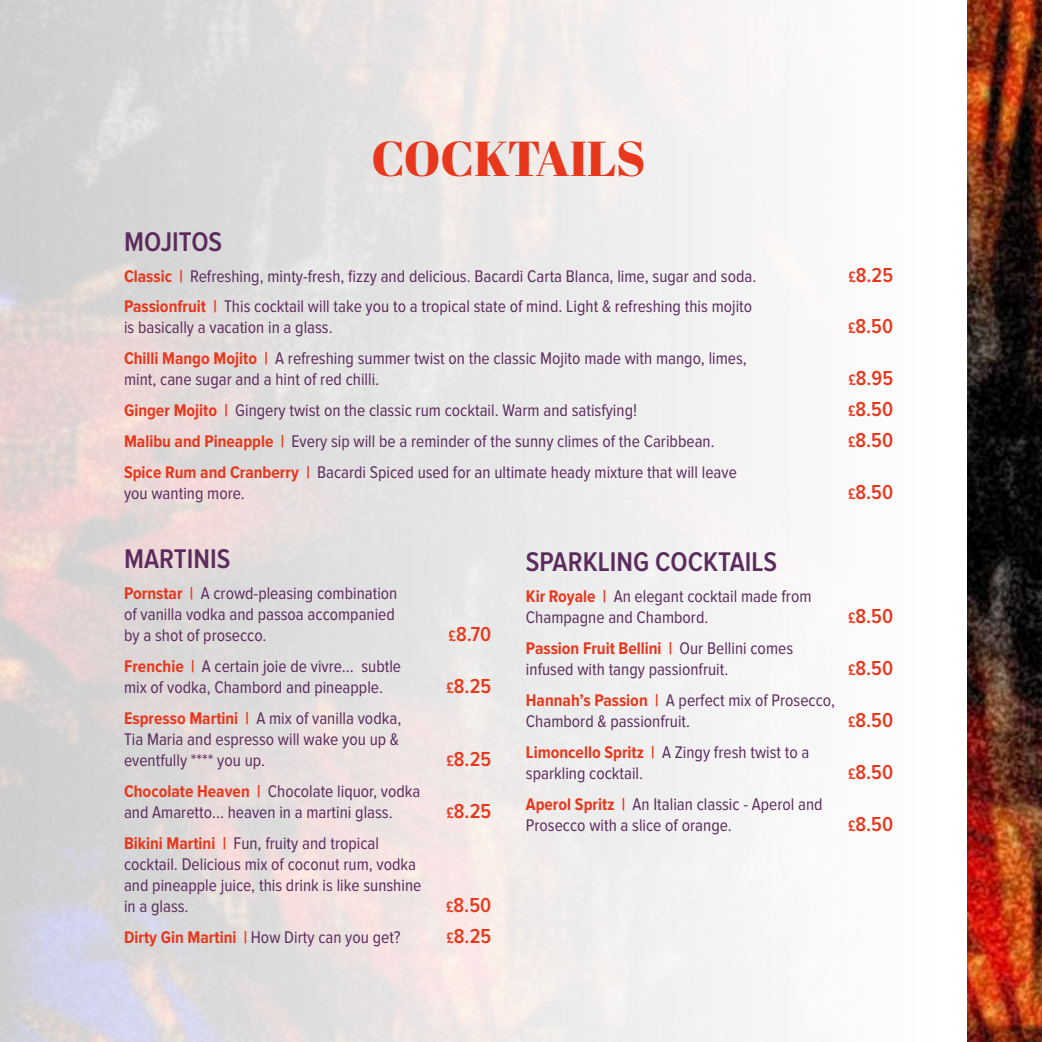
<style>
.page{position:relative;width:1042px;height:1042px;background:#fff}
.page>*{position:absolute;margin:0;border:0;box-sizing:border-box;transform-origin:0 0}
.t1{font:49px "Abril Fatface";color:#e7381d}
.t2{font:600 28px "Proxima Nova Cond";color:#5c2b5d}
.t3{font:600 21px "Proxima Nova Cond";color:#e7381d}
.t4{font:17.5px/21px "Proxima Nova Cond";color:#5c2b5d}
.s1{font-weight:700;color:#e7381d}
.s2{font-size:15.75px}
</style>
<div class="page">
<img style="left:967px;top:0;width:75px;height:1042px">
<h1 class="t1" style="left:371px;top:124px;width:276px">COCKTAILS</h1>
<h2 class="t2" style="left:124px;top:226px;width:100px">MOJITOS</h2>
<p class="t4" style="left:124px;top:266px;width:634px"><span class="s1">Classic |</span> Refreshing, minty-fresh, fizzy and delicious. Bacardi Carta Blanca, lime, sugar and soda.</p>
<p class="t3" style="left:848px;top:263px;width:46px"><span class="s2">£</span>8.25</p>
<p class="t4" style="left:124px;top:297px;width:630px"><span class="s1">Passionfruit |</span> This cocktail will take you to a tropical state of mind. Light &amp; refreshing this mojito is basically a vacation in a glass.</p>
<p class="t3" style="left:848px;top:315px;width:47px"><span class="s2">£</span>8.50</p>
<p class="t4" style="left:124px;top:348px;width:624px"><span class="s1">Chilli Mango Mojito |</span> A refreshing summer twist on the classic Mojito made with mango, limes, mint, cane sugar and a hint of red chilli.</p>
<p class="t3" style="left:848px;top:367px;width:46px"><span class="s2">£</span>8.95</p>
<p class="t4" style="left:124px;top:400px;width:514px"><span class="s1">Ginger Mojito |</span> Gingery twist on the classic rum cocktail. Warm and satisfying!</p>
<p class="t3" style="left:848px;top:398px;width:47px"><span class="s2">£</span>8.50</p>
<p class="t4" style="left:124px;top:431px;width:592px"><span class="s1">Malibu and Pineapple |</span> Every sip will be a reminder of the sunny climes of the Caribbean.</p>
<p class="t3" style="left:848px;top:429px;width:47px"><span class="s2">£</span>8.50</p>
<p class="t4" style="left:124px;top:462px;width:614px"><span class="s1">Spice Rum and Cranberry |</span> Bacardi Spiced used for an ultimate heady mixture that will leave you wanting more.</p>
<p class="t3" style="left:848px;top:480px;width:47px"><span class="s2">£</span>8.50</p>
<h2 class="t2" style="left:124px;top:543px;width:108px">MARTINIS</h2>
<p class="t4" style="left:124px;top:583px;width:275px"><span class="s1">Pornstar |</span> A crowd-pleasing combination of vanilla vodka and passoa accompanied by a shot of prosecco.</p>
<p class="t4" style="left:124px;top:656px;width:279px"><span class="s1">Frenchie |</span> A certain joie de vivre… subtle mix of vodka, Chambord and pineapple.</p>
<p class="t4" style="left:124px;top:708px;width:279px"><span class="s1">Espresso Martini |</span> A mix of vanilla vodka,<br>Tia Maria and espresso will wake you up &amp; eventfully **** you up.</p>
<p class="t4" style="left:124px;top:781px;width:298px"><span class="s1">Chocolate Heaven |</span> Chocolate liquor, vodka and Amaretto… heaven in a martini glass.</p>
<p class="t4" style="left:124px;top:833px;width:299px"><span class="s1">Bikini Martini |</span> Fun, fruity and tropical cocktail. Delicious mix of coconut rum, vodka and pineapple juice, this drink is like sunshine in a glass.</p>
<p class="t3" style="left:448px;top:622px;width:44px"><span class="s2">£</span>8.70</p>
<p class="t3" style="left:446px;top:674px;width:46px"><span class="s2">£</span>8.25</p>
<p class="t3" style="left:446px;top:747px;width:46px"><span class="s2">£</span>8.25</p>
<p class="t3" style="left:446px;top:799px;width:46px"><span class="s2">£</span>8.25</p>
<p class="t3" style="left:446px;top:893px;width:47px"><span class="s2">£</span>8.50</p>
<p class="t4" style="left:124px;top:926px;width:278px"><span class="s1">Dirty Gin Martini |</span> How Dirty can you get?</p>
<p class="t3" style="left:446px;top:924px;width:46px"><span class="s2">£</span>8.25</p>
<h2 class="t2" style="left:526px;top:546px;width:253px">SPARKLING COCKTAILS</h2>
<p class="t4" style="left:526px;top:586px;width:287px"><span class="s1">Kir Royale |</span> An elegant cocktail made from<br>Champagne and Chambord.</p>
<p class="t4" style="left:526px;top:638px;width:269px"><span class="s1">Passion Fruit Bellini |</span> Our Bellini comes infused with tangy passionfruit.</p>
<p class="t4" style="left:526px;top:690px;width:311px"><span class="s1">Hannah’s Passion |</span> A perfect mix of Prosecco,<br>Chambord &amp; passionfruit.</p>
<p class="t4" style="left:526px;top:742px;width:285px"><span class="s1">Limoncello Spritz |</span> A Zingy fresh twist to a sparkling cocktail.</p>
<p class="t4" style="left:526px;top:794px;width:298px"><span class="s1">Aperol Spritz |</span> An Italian classic - Aperol and<br>Prosecco with a slice of orange.</p>
<p class="t3" style="left:848px;top:604px;width:47px"><span class="s2">£</span>8.50</p>
<p class="t3" style="left:848px;top:656px;width:47px"><span class="s2">£</span>8.50</p>
<p class="t3" style="left:848px;top:708px;width:47px"><span class="s2">£</span>8.50</p>
<p class="t3" style="left:848px;top:760px;width:47px"><span class="s2">£</span>8.50</p>
<p class="t3" style="left:848px;top:812px;width:47px"><span class="s2">£</span>8.50</p>
</div>
